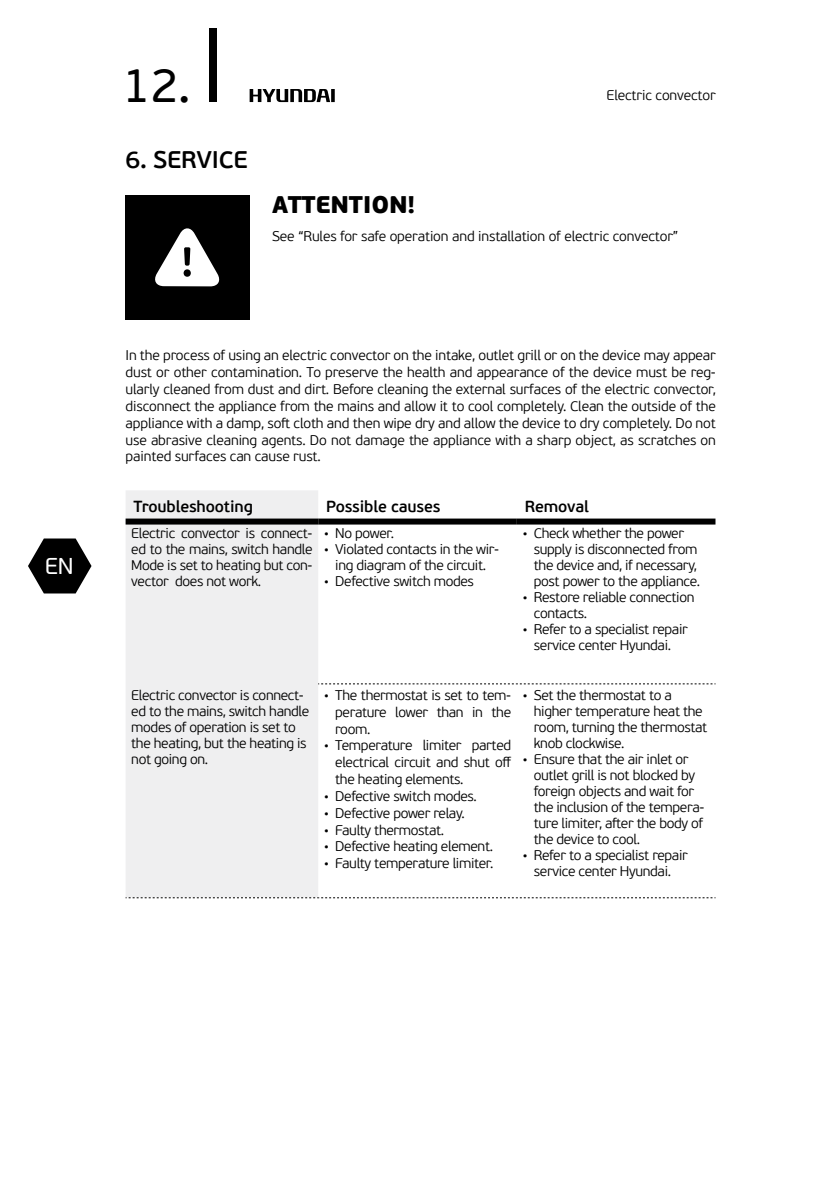
<style>
.page{position:relative;width:840px;height:1191px;background:#fff}
.page>*{position:absolute;margin:0;border:0;box-sizing:border-box;transform-origin:0 0}
.t1{font:48px "PF Beau Sans Pro";color:#000}
.t2{font:900 24px "PF Beau Sans Pro";letter-spacing:-.01em;color:#000}
.t3{font:600 24px "PF Beau Sans Pro";letter-spacing:-.01em;color:#000}
.t4{font:22.8px "PF Beau Sans Pro";color:#fff}
.t5{font:600 16px "PF Beau Sans Pro";letter-spacing:-.01em;color:#000}
.t6{font:300 14px/16px "PF Beau Sans Pro";letter-spacing:-.025em;color:#000}
</style>
<div class="page">
<div style="left:209px;top:29px;width:8px;height:73px;background:#000"></div>
<svg style="left:28px;top:538px;width:63px;height:55px"></svg>
<svg style="left:249px;top:89px;width:85px;height:13px"></svg>
<div style="left:125px;top:195px;width:124px;height:124px;background:#000"></div>
<svg style="left:155px;top:228px;width:65px;height:58px"></svg>
<div style="left:125px;top:490px;width:193px;height:407px;background:#efeff0"></div>
<svg style="left:318px;top:683px;width:397px;height:1px"></svg>
<svg style="left:125px;top:897px;width:590px;height:1px"></svg>
<div style="left:318px;top:518px;width:198px;height:6px;background:#000"></div>
<div style="left:516px;top:518px;width:199px;height:6px;background:#000"></div>
<div style="left:125px;top:518px;width:193px;height:6px;background:#000"></div>
<h3 class="t4" style="left:45px;top:553px;width:30px">EN</h3>
<h1 class="t1" style="left:122px;top:58px;width:70px">12.</h1>
<h2 class="t3" style="left:125px;top:146px;width:124px">6. SERVICE</h2>
<p class="t6" style="left:606px;top:88px;width:111px">Electric convector</p>
<h2 class="t2" style="left:272px;top:189px;width:144px">ATTENTION!</h2>
<p class="t6" style="left:272px;top:228px;width:407px">See “Rules for safe operation and installation of electric convector”</p>
<p class="t6" style="left:125px;top:347px;width:591px;line-height:16.8px;text-align:justify">In the process of using an electric convector on the intake, outlet grill or on the device may appear dust or other contamination. To preserve the health and appearance of the device must be reg&shy;ularly cleaned from dust and dirt. Before cleaning the external surfaces of the electric convector, disconnect the appliance from the mains and allow it to cool completely. Clean the outside of the appliance with a damp, soft cloth and then wipe dry and allow the device to dry completely. Do not use abrasive cleaning agents. Do not damage the appliance with a sharp object, as scratches on painted surfaces can cause rust.</p>
<p class="t5" style="left:133px;top:497px;width:121px">Troubleshooting</p>
<p class="t5" style="left:326px;top:497px;width:116px">Possible causes</p>
<p class="t5" style="left:524px;top:497px;width:66px">Removal</p>
<p class="t6" style="left:131px;top:525px;width:183px;text-align:justify">Electric convector is connect&shy;ed to the mains, switch handle Mode is set to heating but con&shy;vector does not work.</p>
<p class="t6" style="left:324px;top:525px;width:72px">• No power.</p>
<p class="t6" style="left:533px;top:525px;width:168px;text-indent:-11px">• Check whether the power supply is disconnected from the device and, if necessary, post power to the appliance.</p>
<p class="t6" style="left:533px;top:589px;width:162px;text-indent:-11px">• Restore reliable connection contacts.</p>
<p class="t6" style="left:522px;top:621px;width:167px;text-align:center">• Refer to a specialist repair service center Hyundai.</p>
<p class="t6" style="left:324px;top:541px;width:177px;text-align:center">• Violated contacts in the wir&shy;ing diagram of the circuit.</p>
<p class="t6" style="left:324px;top:573px;width:151px">• Defective switch modes</p>
<p class="t6" style="left:131px;top:687px;width:179px">Electric convector is connect&shy;ed to the mains, switch handle modes of operation is set to the heating, but the heating is not going on.</p>
<p class="t6" style="left:335px;top:687px;width:177px;line-height:16.8px;text-align:justify;text-indent:-11px">• The thermostat is set to tem&shy;perature lower than in the room.</p>
<p class="t6" style="left:335px;top:737px;width:177px;line-height:16.8px;text-align:justify;text-indent:-11px">• Temperature limiter parted electrical circuit and shut off the heating elements.</p>
<p class="t6" style="left:324px;top:788px;width:154px">• Defective switch modes.</p>
<p class="t6" style="left:324px;top:805px;width:142px">• Defective power relay.</p>
<p class="t6" style="left:324px;top:822px;width:122px">• Faulty thermostat.</p>
<p class="t6" style="left:324px;top:838px;width:170px">• Defective heating element.</p>
<p class="t6" style="left:324px;top:855px;width:171px">• Faulty temperature limiter.</p>
<p class="t6" style="left:533px;top:687px;width:175px;text-indent:-11px">• Set the thermostat to a higher temperature heat the room, turning the thermostat knob clockwise.</p>
<p class="t6" style="left:533px;top:751px;width:172px;text-indent:-11px">• Ensure that the air inlet or outlet grill is not blocked by foreign objects and wait for the inclusion of the tempera&shy;ture limiter, after the body of the device to cool.</p>
<p class="t6" style="left:522px;top:847px;width:167px;text-align:center">• Refer to a specialist repair service center Hyundai.</p>
</div>
